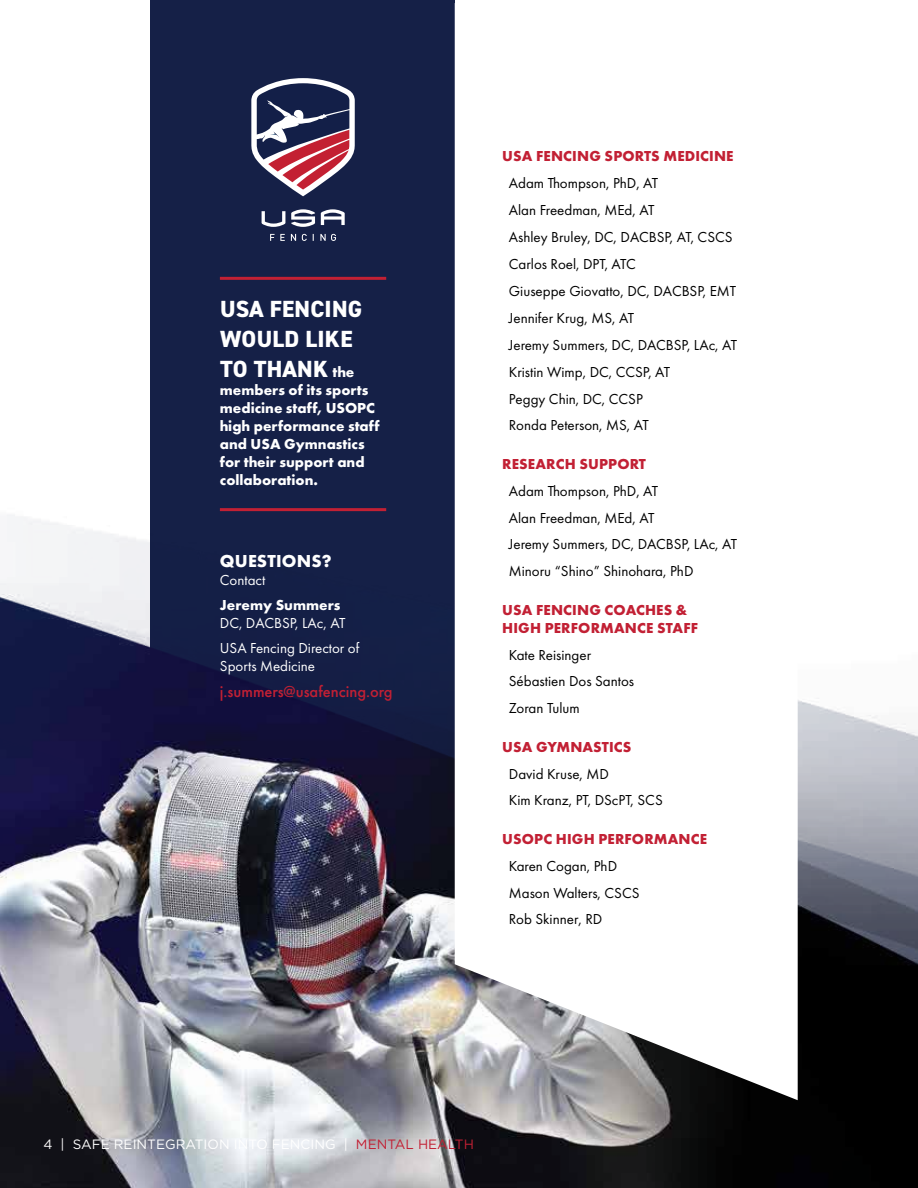
<style>
.page{position:relative;width:918px;height:1188px;background:#fff}
.page>*{position:absolute;margin:0;border:0;box-sizing:border-box;transform-origin:0 0}
.t1{font:800 23.4px/30px "DIN2014";letter-spacing:.01em;color:#fff}
.t2{font:700 18px "Futura PT";letter-spacing:.01em;color:#fff}
.t3{font:500 16.5px "Futura PT";color:#c22034}
.t4{font:15px/26.8px "Futura PT";color:#000}
.t5{font:700 15px/18px "Futura PT";color:#fff}
.t6{font:700 15px/18px "Futura PT";letter-spacing:.01em;color:#c22034}
.t7{font:15px/24.8px "Futura PT";color:#fff}
.t8{font:13.5px "Gotham";color:#fff}
.s1{font-family:"Futura PT";font-weight:700;font-size:15px}
.s2{color:#c22034}
</style>
<div class="page">
<img style="left:0;top:515px;width:918px;height:673px">
<svg style="left:150px;top:0;width:305px;height:996px;background:#2a3051"></svg>
<svg style="left:455px;top:515px;width:343px;height:585px"></svg>
<svg style="left:270px;top:234px;width:66px;height:7px"></svg>
<svg style="left:262px;top:209px;width:83px;height:18px"></svg>
<svg style="left:251px;top:78px;width:104px;height:118px"></svg>
<hr style="left:220px;top:277px;width:166px;height:3px;background:#c22034">
<hr style="left:220px;top:508px;width:166px;height:3px;background:#c22034">
<h1 class="t1" style="left:220px;top:294px;width:144px">USA FENCING<br>WOULD LIKE<br>TO THANK <span class="s1">the</span></h1>
<p class="t5" style="left:220px;top:381px;width:161px">members of its sports medicine staff, USOPC high performance staff and USA Gymnastics for their support and collaboration.</p>
<p class="t2" style="left:220px;top:550px;width:113px">QUESTIONS?</p>
<p class="t7" style="left:220px;top:568px;width:47px">Contact</p>
<p class="t5" style="left:220px;top:596px;width:122px">Jeremy Summers</p>
<p class="t7" style="left:220px;top:610px;width:141px">DC, DACBSP, LAc, AT<br>USA Fencing Director of</p>
<p class="t7" style="left:220px;top:653px;width:97px">Sports Medicine</p>
<p class="t3" style="left:220px;top:682px;width:174px">j.summers@usafencing.org</p>
<p class="t6" style="left:502px;top:147px;width:233px">USA FENCING SPORTS MEDICINE</p>
<p class="t4" style="left:509px;top:170px;width:230px">Adam Thompson, PhD, AT<br>Alan Freedman, MEd, AT<br>Ashley Bruley, DC, DACBSP, AT, CSCS<br>Carlos Roel, DPT, ATC<br>Giuseppe Giovatto, DC, DACBSP, EMT<br>Jennifer Krug, MS, AT<br>Jeremy Summers, DC, DACBSP, LAc, AT<br>Kristin Wimp, DC, CCSP, AT<br>Peggy Chin, DC, CCSP<br>Ronda Peterson, MS, AT</p>
<p class="t6" style="left:502px;top:454px;width:145px">RESEARCH SUPPORT</p>
<p class="t4" style="left:509px;top:477px;width:230px">Adam Thompson, PhD, AT<br>Alan Freedman, MEd, AT<br>Jeremy Summers, DC, DACBSP, LAc, AT<br>Minoru “Shino” Shinohara, PhD</p>
<p class="t6" style="left:502px;top:600px;width:197px">USA FENCING COACHES &amp;<br>HIGH PERFORMANCE STAFF</p>
<p class="t4" style="left:509px;top:641px;width:127px">Kate Reisinger<br>Sébastien Dos Santos<br>Zoran Tulum</p>
<p class="t6" style="left:502px;top:737px;width:131px">USA GYMNASTICS</p>
<p class="t4" style="left:509px;top:760px;width:155px">David Kruse, MD<br>Kim Kranz, PT, DScPT, SCS</p>
<p class="t6" style="left:502px;top:829px;width:206px">USOPC HIGH PERFORMANCE</p>
<p class="t4" style="left:509px;top:852px;width:132px">Karen Cogan, PhD<br>Mason Walters, CSCS<br>Rob Skinner, RD</p>
<p class="t8" style="left:44px;top:1136px;width:432px">4 | SAFE REINTEGRATION INTO FENCING | <span class="s2">MENTAL HEALTH</span></p>
</div>
